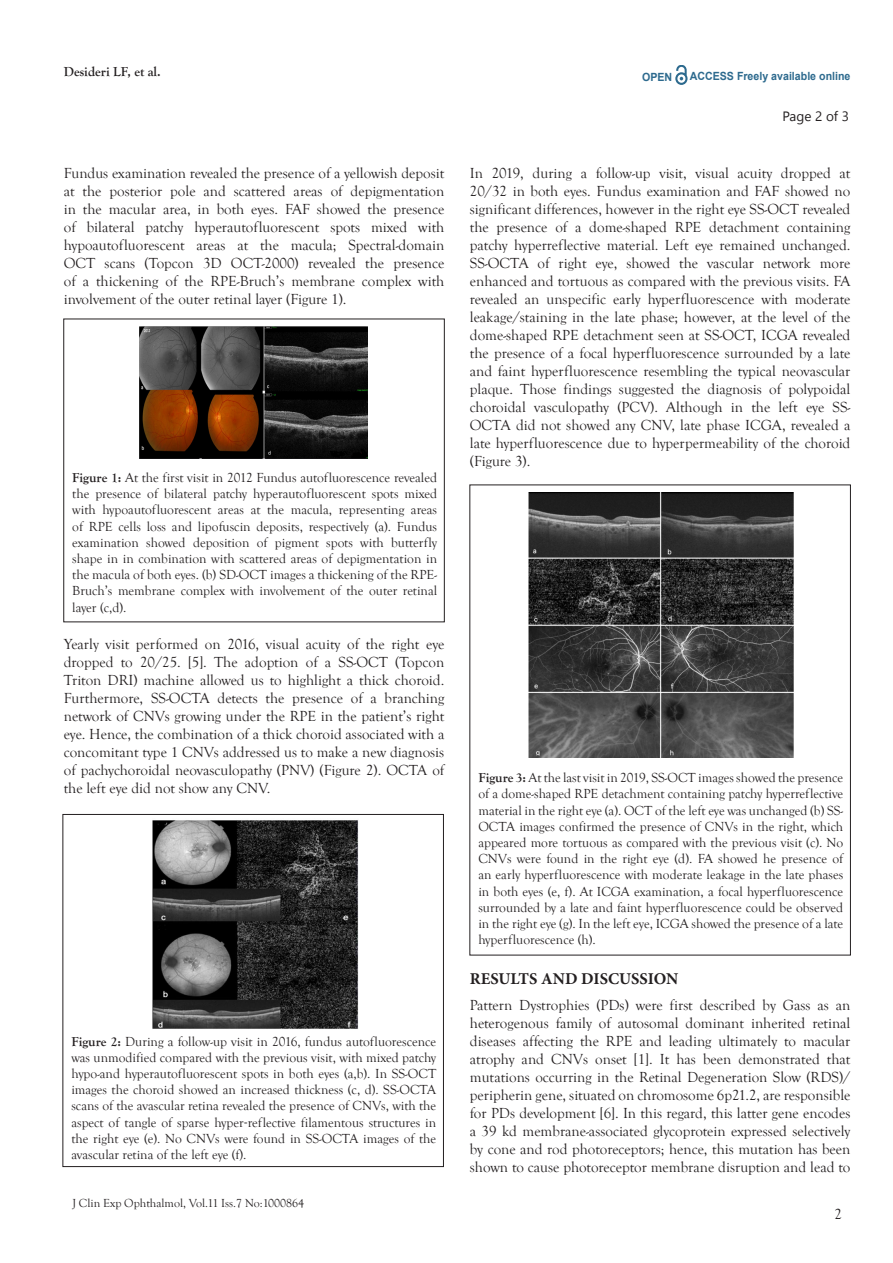
<style>
.page{position:relative;width:893px;height:1263px;background:#fff}
.page>*{position:absolute;margin:0;border:0;box-sizing:border-box;transform-origin:0 0}
.p1{font:700 16.5px "Minion Pro";color:#231f20}
.t1{font:15px/18px "Goudy Old Style T";color:#231f20;text-align:justify}
.t2{font:13.5px/16.2px "Goudy Old Style T";color:#231f20;text-align:justify}
.t3{font:700 13.5px "Goudy Old Style T";color:#231f20}
.t4{font:13.5px "Nirmala UI";letter-spacing:-.01em;color:#231f20}
.t5{font:12px "Goudy Old Style T";color:#231f20}
.t6{font:700 11.25px "Arial";color:#2d6a8e;scale:.94 1}
.s1{font-weight:700}
.s2{font-family:"Agency FB"}
</style>
<div class="page">
<svg style="left:675px;top:65px;width:12px;height:20px"></svg>
<img style="left:139px;top:326px;width:228px;height:133px">
<img style="left:152px;top:820px;width:207px;height:209px">
<img style="left:528px;top:493px;width:266px;height:264px">
<p class="t3" style="left:64px;top:64px;width:99px">Desideri LF, et al.</p>
<p class="t6" style="left:642px;top:70px;width:34px">OPEN</p>
<p class="t6" style="left:690px;top:69px;width:172px">ACCESS Freely available online</p>
<p class="t1" style="left:64px;top:165px;width:382px">Fundus examination revealed the presence of a yellowish deposit at the posterior pole and scattered areas of depigmentation in the macular area, in both eyes. FAF showed the presence of bilateral patchy hyperautofluorescent spots mixed with hypoautofluorescent areas at the macula; Spectral-domain OCT scans (Topcon 3D OCT-2000) revealed the presence of a thickening of the RPE-Bruch’s membrane complex with involvement of the outer retinal layer (Figure 1).</p>
<p class="t2" style="left:72px;top:470px;width:366px"><span class="s1">Figure 1:</span> At the first visit in 2012 Fundus autofluorescence revealed the presence of bilateral patchy hyperautofluorescent spots mixed with hypoautofluorescent areas at the macula, representing areas of RPE cells loss and lipofuscin deposits, respectively (a). Fundus examination showed deposition of pigment spots with butterfly shape in in combination with scattered areas of depigmentation in the macula of both eyes. (b) SD-OCT images a thickening of the RPE-Bruch’s membrane complex with involvement of the outer retinal layer (c,d).</p>
<p class="t1" style="left:64px;top:635px;width:382px">Yearly visit performed on 2016, visual acuity of the right eye dropped to 20/25. [5]. The adoption of a SS-OCT (Topcon Triton DRI) machine allowed us to highlight a thick choroid.<br>Furthermore, SS-OCTA detects the presence of a branching network of CNVs growing under the RPE in the patient’s right eye. Hence, the combination of a thick choroid associated with a concomitant type 1 CNVs addressed us to make a new diagnosis of pachychoroidal neovasculopathy (PNV) (Figure 2). OCTA of the left eye did not show any CNV.</p>
<p class="t2" style="left:71px;top:1033px;width:366px"><span class="s1">Figure 2:</span> During a follow-up visit in 2016, fundus autofluorescence was unmodified compared with the previous visit, with mixed patchy hypo-and hyperautofluorescent spots in both eyes (a,b). In SS-OCT images the choroid showed an increased thickness (c, d). SS-OCTA scans of the avascular retina revealed the presence of CNVs, with the aspect of tangle of sparse hyper<span class="s2">‐</span>reflective filamentous structures in the right eye (e). No CNVs were found in SS-OCTA images of the avascular retina of the left eye (f).</p>
<p class="t5" style="left:73px;top:1196px;width:233px">J Clin Exp Ophthalmol, Vol.11 Iss.7 No:1000864</p>
<p class="t4" style="left:782px;top:105px;width:68px">Page 2 of 3</p>
<p class="t1" style="left:470px;top:165px;width:382px">In 2019, during a follow-up visit, visual acuity dropped at 20/32 in both eyes. Fundus examination and FAF showed no significant differences, however in the right eye SS-OCT revealed the presence of a dome-shaped RPE detachment containing patchy hyperreflective material. Left eye remained unchanged.<br>SS-OCTA of right eye, showed the vascular network more enhanced and tortuous as compared with the previous visits. FA revealed an unspecific early hyperfluorescence with moderate leakage/staining in the late phase; however, at the level of the dome-shaped RPE detachment seen at SS-OCT, ICGA revealed the presence of a focal hyperfluorescence surrounded by a late and faint hyperfluorescence resembling the typical neovascular plaque. Those findings suggested the diagnosis of polypoidal choroidal vasculopathy (PCV). Although in the left eye SS-OCTA did not showed any CNV, late phase ICGA, revealed a late hyperfluorescence due to hyperpermeability of the choroid (Figure 3).</p>
<p class="t2" style="left:478px;top:770px;width:366px"><span class="s1">Figure 3:</span> At the last visit in 2019, SS-OCT images showed the presence of a dome-shaped RPE detachment containing patchy hyperreflective material in the right eye (a). OCT of the left eye was unchanged (b) SS-OCTA images confirmed the presence of CNVs in the right, which appeared more tortuous as compared with the previous visit (c). No CNVs were found in the right eye (d). FA showed he presence of an early hyperfluorescence with moderate leakage in the late phases in both eyes (e, f). At ICGA examination, a focal hyperfluorescence surrounded by a late and faint hyperfluorescence could be observed in the right eye (g). In the left eye, ICGA showed the presence of a late hyperfluorescence (h).</p>
<p class="p1" style="left:470px;top:967px;width:210px">RESULTS AND DISCUSSION</p>
<p class="t1" style="left:470px;top:997px;width:382px">Pattern Dystrophies (PDs) were first described by Gass as an heterogenous family of autosomal dominant inherited retinal diseases affecting the RPE and leading ultimately to macular atrophy and CNVs onset [1]. It has been demonstrated that mutations occurring in the Retinal Degeneration Slow (RDS)/ peripherin gene, situated on chromosome 6p21.2, are responsible for PDs development [6]. In this regard, this latter gene encodes a 39 kd membrane-associated glycoprotein expressed selectively by cone and rod photoreceptors; hence, this mutation has been shown to cause photoreceptor membrane disruption and lead to</p>
<p class="t1" style="left:834px;top:1205px;width:9px">2</p>
</div>
